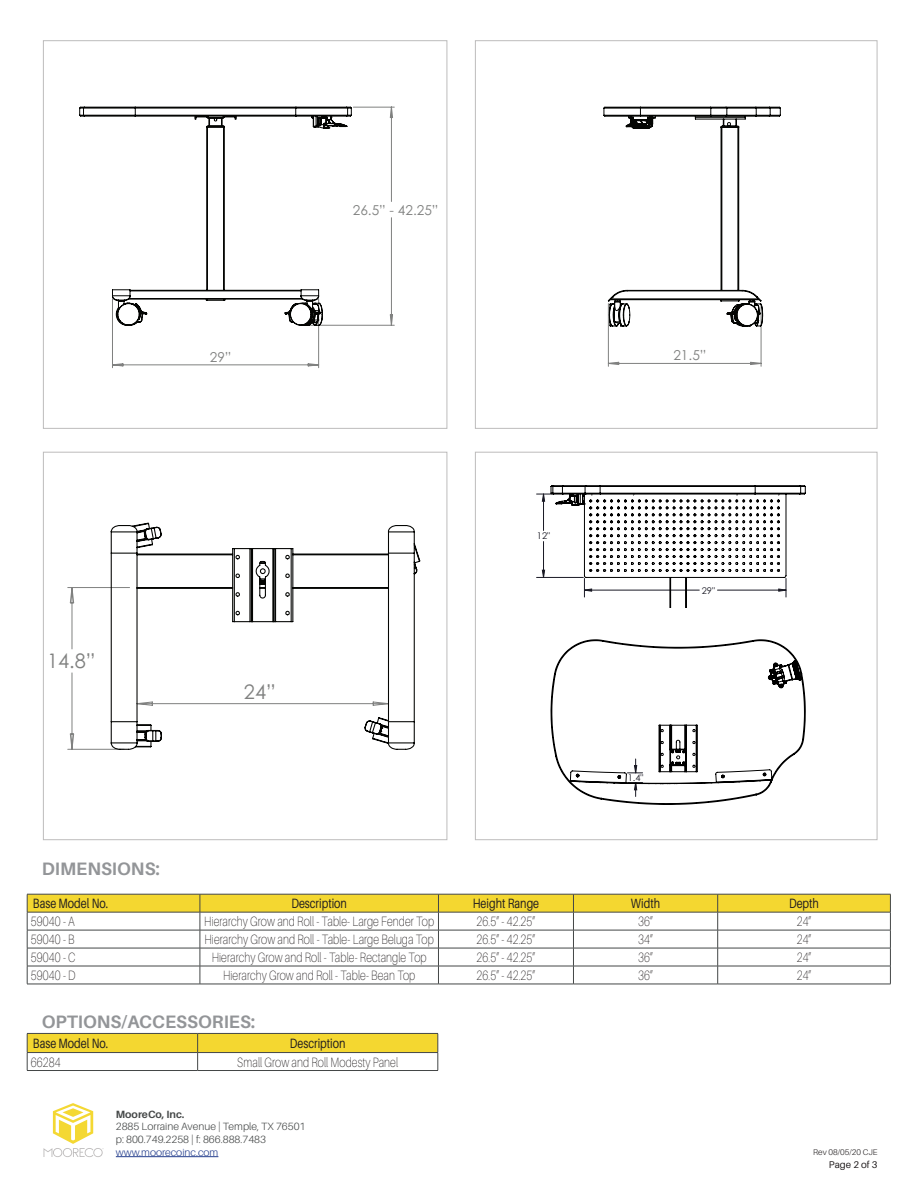
<style>
.page{position:relative;width:918px;height:1188px;background:#fff}
.page>*{position:absolute;margin:0;border:0;box-sizing:border-box;transform-origin:0 0}
.t1{font:20.1px "Century Gothic";color:#808180}
.Header_-_Subhead{font:700 18px "Aileron";color:#939598}
.t2{font:13.65px "Century Gothic";color:#808180}
.Table_Body_Left{font:100 13.5px "Aileron";letter-spacing:.01em;color:#231f20;scale:.8 1}
.Table_Header{font:13.5px "Aileron";color:#231f20;scale:.8 1}
.t3{font:300 10.5px/12.6px "Aileron";color:#444747}
.t4{font:300 10.5px "Aileron";color:#253f8e}
.t5{font:700 10.5px "Aileron";color:#444747}
.Page_Number{font:9.75px "Aileron";color:#231f20}
.t6{font:9.3px "Century Gothic";color:#191924}
.t7{font:300 8.25px "Aileron";color:#231f20}
</style>
<div class="page">
<hr style="left:116px;top:1156px;width:102px;height:1px;background:#253f8e">
<svg style="left:44px;top:1103px;width:60px;height:54px"></svg>
<div style="left:43px;top:40px;width:404px;height:389px;background:#fff;border:1px solid #bdbcbc"></div>
<div style="left:43px;top:452px;width:404px;height:388px;background:#fff;border:1px solid #bdbcbc"></div>
<div style="left:475px;top:40px;width:402px;height:389px;background:#fff;border:1px solid #bdbcbc"></div>
<div style="left:475px;top:452px;width:402px;height:388px;background:#fff;border:1px solid #bdbcbc"></div>
<svg style="left:79px;top:107px;width:369px;height:287px"></svg>
<svg style="left:603px;top:107px;width:178px;height:260px"></svg>
<svg style="left:67px;top:522px;width:353px;height:228px"></svg>
<svg style="left:27px;top:894px;width:864px;height:90px"></svg>
<hr style="left:27px;top:984px;width:173px;height:1px;background:#444747">
<hr style="left:200px;top:984px;width:238px;height:1px;background:#444747">
<hr style="left:438px;top:984px;width:135px;height:1px;background:#444747">
<hr style="left:573px;top:984px;width:145px;height:1px;background:#444747">
<hr style="left:718px;top:984px;width:173px;height:1px;background:#444747">
<svg style="left:537px;top:485px;width:269px;height:123px"></svg>
<svg style="left:550px;top:639px;width:256px;height:166px"></svg>
<svg style="left:27px;top:1033px;width:412px;height:37px"></svg>
<hr style="left:27px;top:1070px;width:171px;height:1px;background:#444747">
<hr style="left:198px;top:1070px;width:240px;height:1px;background:#444747">
<p class="t2" style="left:210px;top:347px;width:23px">29”</p>
<p class="t2" style="left:353px;top:200px;width:87px">26.5” - 42.25”</p>
<p class="t1" style="left:47px;top:647px;width:50px">14.8”</p>
<p class="t2" style="left:34px;top:659px;width:42px">23.75”</p>
<p class="Header_-_Subhead" style="left:42px;top:859px;width:120px">DIMENSIONS:</p>
<p class="t1" style="left:244px;top:678px;width:33px">24”</p>
<p class="t6" style="left:537px;top:530px;width:15px">12"</p>
<p class="t2" style="left:673px;top:346px;width:35px">21.5”</p>
<p class="t6" style="left:702px;top:584px;width:15px">29"</p>
<p class="t6" style="left:628px;top:771px;width:17px">1.4"</p>
<p class="Table_Header" style="left:33px;top:896px;width:96px">Base Model No.</p>
<p class="Table_Header" style="left:291px;top:896px;width:71px">Description</p>
<p class="Table_Header" style="left:473px;top:896px;width:85px">Height Range</p>
<p class="Table_Header" style="left:631px;top:896px;width:38px">Width</p>
<p class="Table_Header" style="left:789px;top:896px;width:39px">Depth</p>
<p class="Table_Body_Left" style="left:31px;top:914px;width:57px">59040 - A</p>
<p class="Table_Body_Left" style="left:204px;top:914px;width:289px">Hierarchy Grow and Roll - Table- Large Fender Top</p>
<p class="Table_Body_Left" style="left:477px;top:914px;width:75px">26.5” - 42.25”</p>
<p class="Table_Body_Left" style="left:638px;top:914px;width:20px">36”</p>
<p class="Table_Body_Left" style="left:797px;top:914px;width:20px">24”</p>
<p class="Table_Body_Left" style="left:31px;top:932px;width:56px">59040 - B</p>
<p class="Table_Body_Left" style="left:205px;top:932px;width:288px">Hierarchy Grow and Roll - Table- Large Beluga Top</p>
<p class="Table_Body_Left" style="left:477px;top:932px;width:75px">26.5” - 42.25”</p>
<p class="Table_Body_Left" style="left:638px;top:932px;width:20px">34”</p>
<p class="Table_Body_Left" style="left:797px;top:932px;width:20px">24”</p>
<p class="Table_Body_Left" style="left:31px;top:950px;width:57px">59040 - C</p>
<p class="Table_Body_Left" style="left:212px;top:950px;width:270px">Hierarchy Grow and Roll - Table- Rectangle Top</p>
<p class="Table_Body_Left" style="left:477px;top:950px;width:75px">26.5” - 42.25”</p>
<p class="Table_Body_Left" style="left:638px;top:950px;width:20px">36”</p>
<p class="Table_Body_Left" style="left:797px;top:950px;width:20px">24”</p>
<p class="Table_Body_Left" style="left:31px;top:968px;width:57px">59040 - D</p>
<p class="Table_Body_Left" style="left:223px;top:968px;width:242px">Hierarchy Grow and Roll - Table- Bean Top</p>
<p class="Table_Body_Left" style="left:477px;top:968px;width:75px">26.5” - 42.25”</p>
<p class="Table_Body_Left" style="left:638px;top:968px;width:20px">36”</p>
<p class="Table_Body_Left" style="left:797px;top:968px;width:20px">24”</p>
<p class="Header_-_Subhead" style="left:42px;top:1012px;width:215px">OPTIONS/ACCESSORIES:</p>
<p class="Table_Header" style="left:33px;top:1036px;width:96px">Base Model No.</p>
<p class="Table_Header" style="left:290px;top:1036px;width:71px">Description</p>
<p class="Table_Body_Left" style="left:31px;top:1055px;width:39px">66284</p>
<p class="Table_Body_Left" style="left:237px;top:1055px;width:203px">Small Grow and Roll Modesty Panel</p>
<p class="t5" style="left:116px;top:1108px;width:70px">MooreCo, Inc.</p>
<p class="t3" style="left:116px;top:1121px;width:191px">2885 Lorraine Avenue | Temple, TX 76501 p: 800.749.2258 | f: 866.888.7483</p>
<p class="t4" style="left:116px;top:1146px;width:104px">www.moorecoinc.com</p>
<p class="t7" style="left:813px;top:1147px;width:66px">Rev 08/05/20 CJE</p>
<p class="Page_Number" style="left:829px;top:1159px;width:50px">Page 2 of 3</p>
</div>
